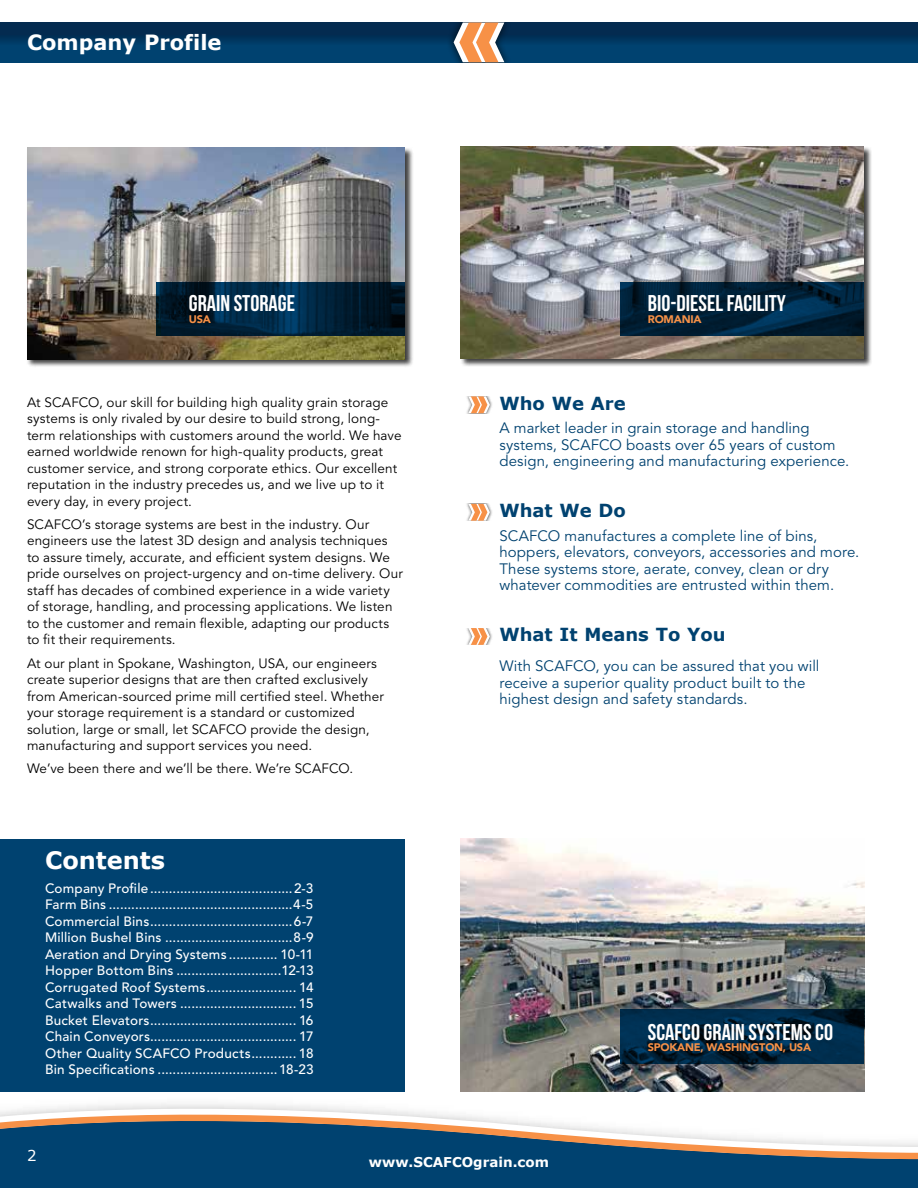
<style>
.page{position:relative;width:918px;height:1188px;background:#fff}
.page>*{position:absolute;margin:0;border:0;box-sizing:border-box;transform-origin:0 0}
.t1{font:700 24px "Verdana";color:#fff}
.t2{font:700 22.8px "Bebas Neue";color:#fff}
.t3{font:700 21px "Verdana";color:#fff}
.t4{font:700 18px "Verdana";color:#004270}
.t5{font:15px/16.5px "Avenir LT Std";letter-spacing:.005em;color:#004270}
.t6{font:15px "Verdana";color:#fff}
.t7{font:13.5px/16.5px "Avenir LT Std";letter-spacing:.01em;color:#000}
.t8{font:500 13.5px/16.5px "Avenir LT Std";letter-spacing:.015em;color:#fff;text-align:justify}
.t9{font:700 13.5px "Verdana";color:#fff}
.t10{font:900 10.95px "Avenir";letter-spacing:-.02em;color:#f79147}
</style>
<div class="page">
<div style="left:0;top:1171px;width:918px;height:17px;background:#004270"></div>
<svg style="left:57px;top:1103px;width:288px;height:5px"></svg>
<svg style="left:0;top:1108px;width:918px;height:63px;fill:#004270"></svg>
<div style="left:0;top:22px;width:918px;height:40px;background:linear-gradient(to bottom,#04264a,#004878)"></div>
<div style="left:446px;top:22px;width:66px;height:40px;background:#000;opacity:.75"></div>
<svg style="left:454px;top:23px;width:50px;height:39px"></svg>
<div style="left:0;top:839px;width:405px;height:253px;background:#004270"></div>
<div style="left:26px;top:147px;width:387px;height:221px;background:#000;opacity:.75"></div>
<img style="left:27px;top:148px;width:378px;height:211px">
<img style="left:460px;top:839px;width:404px;height:253px">
<div style="left:460px;top:146px;width:412px;height:221px;background:#000;opacity:.75"></div>
<img style="left:460px;top:147px;width:404px;height:211px">
<div style="left:465px;top:396px;width:28px;height:17px;background:#000;opacity:.75"></div>
<svg style="left:468px;top:396px;width:22px;height:17px"></svg>
<div style="left:465px;top:504px;width:28px;height:17px;background:#000;opacity:.75"></div>
<svg style="left:468px;top:504px;width:22px;height:17px"></svg>
<div style="left:465px;top:628px;width:28px;height:17px;background:#000;opacity:.75"></div>
<svg style="left:468px;top:628px;width:22px;height:17px"></svg>
<svg style="left:620px;top:282px;width:244px;height:54px;fill:#001f35"></svg>
<svg style="left:156px;top:282px;width:249px;height:54px"></svg>
<svg style="left:620px;top:1010px;width:244px;height:54px"></svg>
<h3 class="t3" style="left:27px;top:28px;width:196px">Company Profile</h3>
<h2 class="t2" style="left:189px;top:291px;width:108px">GRAIN STORAGE</h2>
<p class="t10" style="left:189px;top:310px;width:24px">USA</p>
<p class="t7" style="left:27px;top:394px;width:376px">At SCAFCO, our skill for building high quality grain storage systems is only rivaled by our desire to build strong, long&shy;term relationships with customers around the world. We have earned worldwide renown for high-quality products, great customer service, and strong corporate ethics. Our excellent reputation in the industry precedes us, and we live up to it every day, in every project.</p>
<p class="t7" style="left:27px;top:516px;width:377px">SCAFCO’s storage systems are best in the industry. Our engineers use the latest 3D design and analysis techniques to assure timely, accurate, and efficient system designs. We pride ourselves on project-urgency and on-time delivery. Our staff has decades of combined experience in a wide variety of storage, handling, and processing applications. We listen to the customer and remain flexible, adapting our products to fit their requirements.</p>
<p class="t7" style="left:27px;top:655px;width:358px">At our plant in Spokane, Washington, USA, our engineers create superior designs that are then crafted exclusively from American-sourced prime mill certified steel. Whether your storage requirement is a standard or customized solution, large or small, let SCAFCO provide the design, manufacturing and support services you need.</p>
<p class="t7" style="left:27px;top:761px;width:328px">We’ve been there and we’ll be there. We’re SCAFCO.</p>
<h1 class="t1" style="left:45px;top:844px;width:122px">Contents</h1>
<p class="t8" style="left:45px;top:880px;width:270px">Company Profile......................................2-3<br>Farm Bins .................................................4-5<br>Commercial Bins......................................6-7<br>Million Bushel Bins ..................................8-9<br>Aeration and Drying Systems ............. 10-11<br>Hopper Bottom Bins ............................12-13<br>Corrugated Roof Systems........................ 14<br>Catwalks and Towers ............................... 15<br>Bucket Elevators....................................... 16<br>Chain Conveyors....................................... 17<br>Other Quality SCAFCO Products............ 18<br>Bin Specifications ................................18-23</p>
<h2 class="t2" style="left:648px;top:291px;width:140px">BIO-DIESEL FACILITY</h2>
<p class="t10" style="left:648px;top:310px;width:55px">ROMANIA</p>
<h3 class="t4" style="left:500px;top:391px;width:128px">Who We Are</h3>
<p class="t5" style="left:500px;top:420px;width:351px">A market leader in grain storage and handling systems, SCAFCO boasts over 65 years of custom design, engineering and manufacturing experience.</p>
<h3 class="t4" style="left:500px;top:498px;width:128px">What We Do</h3>
<p class="t5" style="left:500px;top:528px;width:361px">SCAFCO manufactures a complete line of bins, hoppers, elevators, conveyors, accessories and more.<br>These systems store, aerate, convey, clean or dry whatever commodities are entrusted within them.</p>
<h3 class="t4" style="left:500px;top:622px;width:228px">What It Means To You</h3>
<p class="t5" style="left:500px;top:658px;width:322px">With SCAFCO, you can be assured that you will receive a superior quality product built to the highest design and safety standards.</p>
<h2 class="t2" style="left:648px;top:1019px;width:187px">SCAFCO GRAIN SYSTEMS CO</h2>
<p class="t10" style="left:648px;top:1038px;width:165px">SPOKANE, WASHINGTON, USA</p>
<p class="t6" style="left:27px;top:1145px;width:11px">2</p>
<p class="t9" style="left:369px;top:1152px;width:182px">www.SCAFCOgrain.com</p>
</div>
